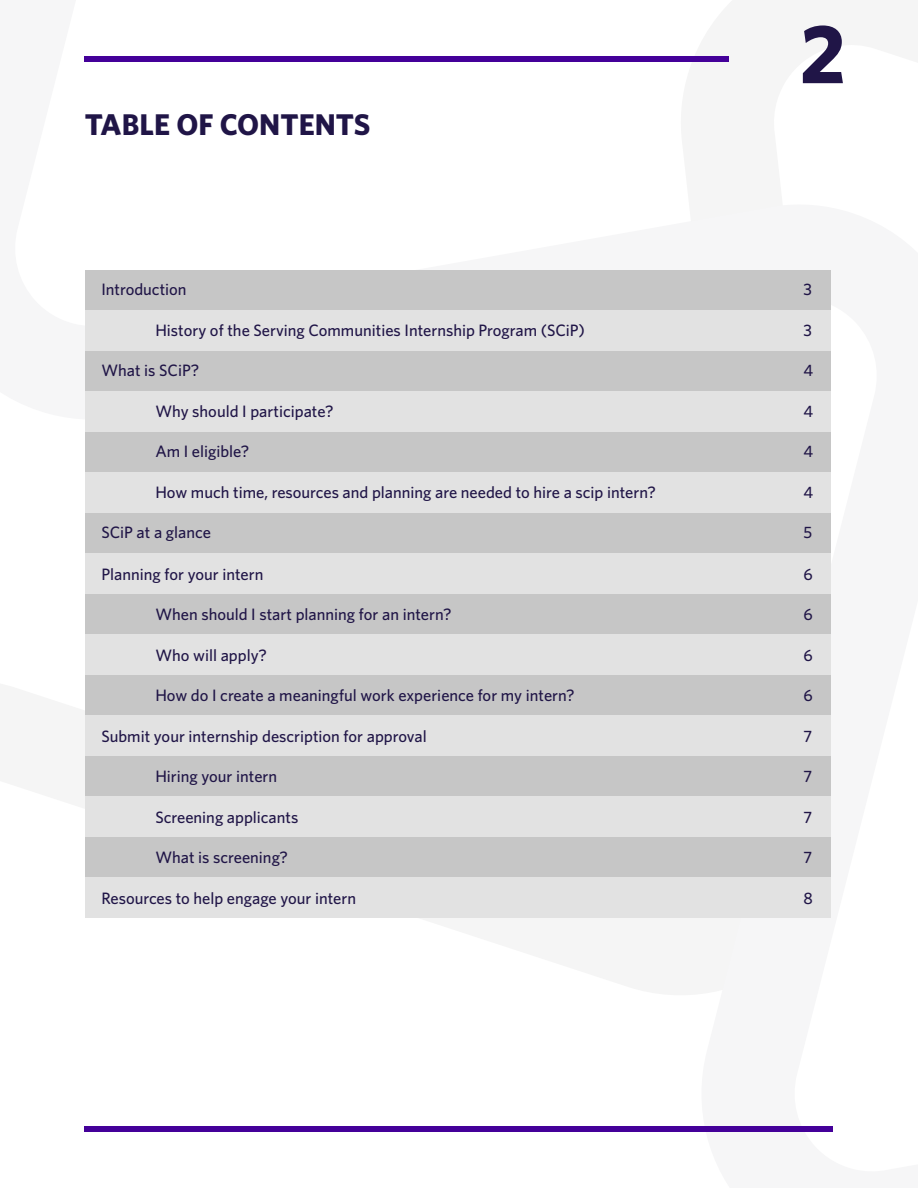
<style>
.page{position:relative;width:918px;height:1188px;background:#fff}
.page>*{position:absolute;margin:0;border:0;box-sizing:border-box;transform-origin:0 0}
.t1{font:700 84px "Whitney";color:#201547}
.t2{font:700 30px "Whitney";color:#201547}
.t3{font:500 16.5px "Whitney";color:#201547}
</style>
<div class="page">
<div style="left:85px;top:57px;width:644px;height:5px;background:#409"></div>
<div style="left:85px;top:1126px;width:748px;height:5px;background:#409"></div>
<div style="left:85px;top:270px;width:746px;height:40px;background:#c6c6c6"></div>
<div style="left:85px;top:310px;width:746px;height:41px;background:#e2e2e2"></div>
<div style="left:85px;top:351px;width:746px;height:41px;background:#c6c6c6"></div>
<div style="left:85px;top:392px;width:746px;height:40px;background:#e2e2e2"></div>
<div style="left:85px;top:432px;width:746px;height:40px;background:#c6c6c6"></div>
<div style="left:85px;top:472px;width:746px;height:41px;background:#e2e2e2"></div>
<div style="left:85px;top:513px;width:746px;height:41px;background:#c6c6c6"></div>
<div style="left:85px;top:554px;width:746px;height:40px;background:#e2e2e2"></div>
<div style="left:85px;top:594px;width:746px;height:40px;background:#c6c6c6"></div>
<div style="left:85px;top:634px;width:746px;height:41px;background:#e2e2e2"></div>
<div style="left:85px;top:675px;width:746px;height:41px;background:#c6c6c6"></div>
<div style="left:85px;top:716px;width:746px;height:40px;background:#e2e2e2"></div>
<div style="left:85px;top:756px;width:746px;height:40px;background:#c6c6c6"></div>
<div style="left:85px;top:796px;width:746px;height:41px;background:#e2e2e2"></div>
<div style="left:85px;top:837px;width:746px;height:41px;background:#c6c6c6"></div>
<div style="left:85px;top:878px;width:746px;height:40px;background:#e2e2e2"></div>
<h2 class="t2" style="left:85px;top:104px;width:287px">TABLE OF CONTENTS</h2>
<h1 class="t1" style="left:799px;top:-2px;width:48px">2</h1>
<p class="t3" style="left:101px;top:279px;width:87px">Introduction</p>
<p class="t3" style="left:803px;top:279px;width:10px">3</p>
<p class="t3" style="left:155px;top:319px;width:431px">History of the Serving Communities Internship Program (SCiP)</p>
<p class="t3" style="left:803px;top:319px;width:10px">3</p>
<p class="t3" style="left:101px;top:360px;width:100px">What is SCiP?</p>
<p class="t3" style="left:803px;top:360px;width:11px">4</p>
<p class="t3" style="left:155px;top:400px;width:180px">Why should I participate?</p>
<p class="t3" style="left:803px;top:400px;width:11px">4</p>
<p class="t3" style="left:155px;top:441px;width:96px">Am I eligible?</p>
<p class="t3" style="left:803px;top:441px;width:11px">4</p>
<p class="t3" style="left:155px;top:481px;width:502px">How much time, resources and planning are needed to hire a scip intern?</p>
<p class="t3" style="left:803px;top:481px;width:11px">4</p>
<p class="t3" style="left:101px;top:522px;width:111px">SCiP at a glance</p>
<p class="t3" style="left:803px;top:522px;width:10px">5</p>
<p class="t3" style="left:101px;top:563px;width:164px">Planning for your intern</p>
<p class="t3" style="left:803px;top:563px;width:11px">6</p>
<p class="t3" style="left:155px;top:604px;width:298px">When should I start planning for an intern?</p>
<p class="t3" style="left:803px;top:604px;width:11px">6</p>
<p class="t3" style="left:155px;top:644px;width:113px">Who will apply?</p>
<p class="t3" style="left:803px;top:644px;width:11px">6</p>
<p class="t3" style="left:155px;top:685px;width:421px">How do I create a meaningful work experience for my intern?</p>
<p class="t3" style="left:803px;top:685px;width:11px">6</p>
<p class="t3" style="left:101px;top:725px;width:327px">Submit your internship description for approval</p>
<p class="t3" style="left:803px;top:725px;width:10px">7</p>
<p class="t3" style="left:155px;top:766px;width:123px">Hiring your intern</p>
<p class="t3" style="left:803px;top:766px;width:10px">7</p>
<p class="t3" style="left:155px;top:806px;width:145px">Screening applicants</p>
<p class="t3" style="left:803px;top:806px;width:10px">7</p>
<p class="t3" style="left:155px;top:847px;width:134px">What is screening?</p>
<p class="t3" style="left:803px;top:847px;width:10px">7</p>
<p class="t3" style="left:101px;top:887px;width:256px">Resources to help engage your intern</p>
<p class="t3" style="left:803px;top:887px;width:11px">8</p>
</div>
